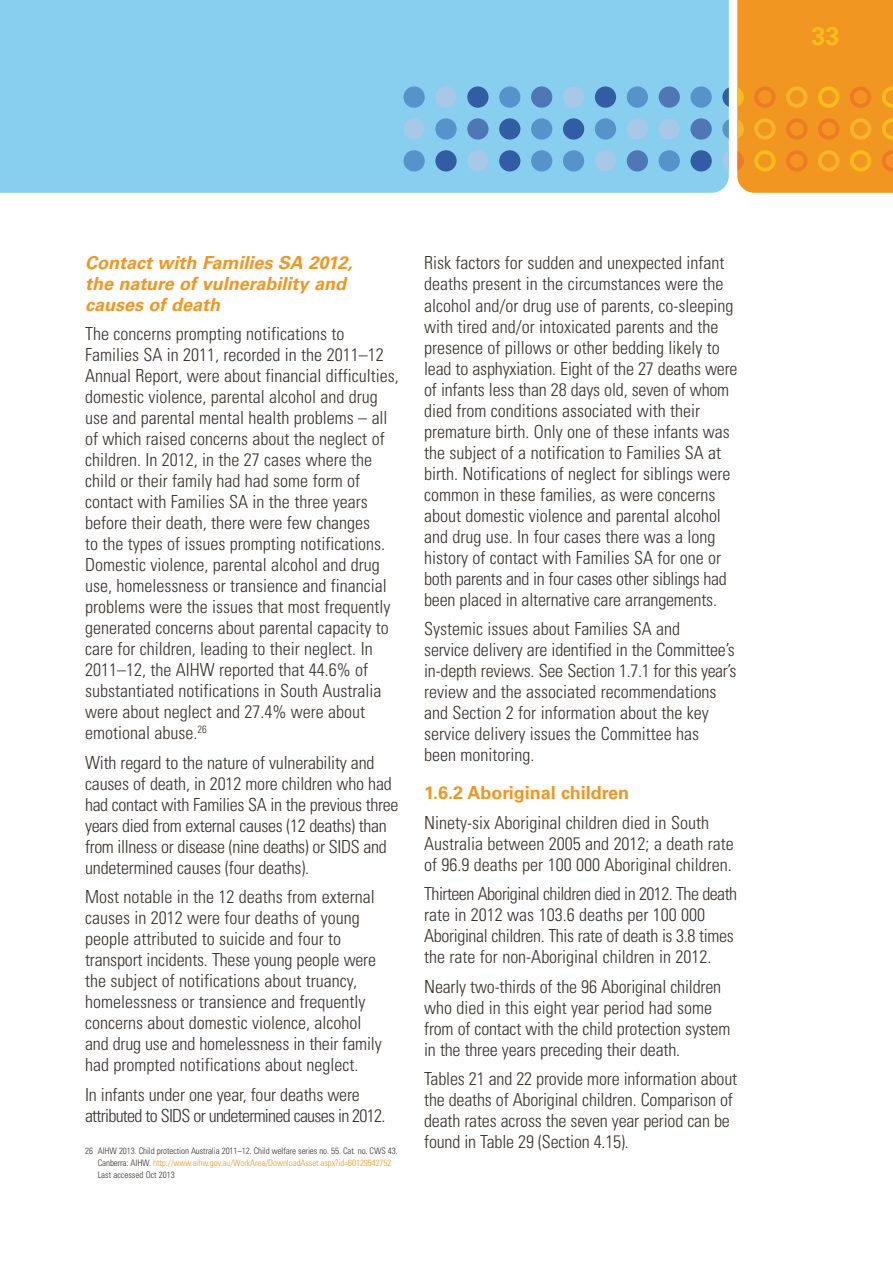
<style>
.page{position:relative;width:893px;height:1263px;background:#fff}
.page>*{position:absolute;margin:0;border:0;box-sizing:border-box;transform-origin:0 0}
.t1{font:700 25.5px "Univers";color:#f9bd1b}
.t2{font:300 condensed 18px/21px "Univers";color:#38322c}
.t3{font:300 condensed 18px/21px "Univers";letter-spacing:-.02em;color:#38322c}
.t4{font:300 condensed 18px/21px "Univers";letter-spacing:-.04em;color:#38322c}
.t5{font:italic 700 18px/21px "Univers";color:#f19620}
.t6{font:700 18px "Univers";color:#f19620}
.t7{font:300 condensed 9px/12px "Univers";letter-spacing:-.01em;color:#38322c}
.s1{color:#f19620}
</style>
<div class="page">
<div style="left:0;top:0;width:729px;height:193px;background:#88cfef"></div>
<div style="left:690px;top:150px;width:22px;height:21px;background:#325da5;border-radius:50%"></div>
<div style="left:659px;top:150px;width:21px;height:21px;background:#5693ca;border-radius:50%"></div>
<div style="left:627px;top:150px;width:21px;height:21px;background:#4f77b6;border-radius:50%"></div>
<div style="left:595px;top:150px;width:21px;height:21px;background:#a7c8e6;border-radius:50%"></div>
<div style="left:563px;top:150px;width:21px;height:21px;background:#5693ca;border-radius:50%"></div>
<div style="left:531px;top:150px;width:21px;height:21px;background:#5693ca;border-radius:50%"></div>
<div style="left:499px;top:150px;width:21px;height:21px;background:#325da5;border-radius:50%"></div>
<div style="left:467px;top:150px;width:22px;height:21px;background:#a7c8e6;border-radius:50%"></div>
<div style="left:435px;top:150px;width:22px;height:21px;background:#325da5;border-radius:50%"></div>
<div style="left:403px;top:150px;width:22px;height:21px;background:#5693ca;border-radius:50%"></div>
<div style="left:690px;top:118px;width:22px;height:22px;background:#4f77b6;border-radius:50%"></div>
<div style="left:659px;top:118px;width:21px;height:22px;background:#a7c8e6;border-radius:50%"></div>
<div style="left:627px;top:118px;width:21px;height:22px;background:#a7c8e6;border-radius:50%"></div>
<div style="left:595px;top:118px;width:21px;height:22px;background:#5693ca;border-radius:50%"></div>
<div style="left:563px;top:118px;width:21px;height:22px;background:#325da5;border-radius:50%"></div>
<div style="left:531px;top:118px;width:21px;height:22px;background:#5693ca;border-radius:50%"></div>
<div style="left:499px;top:118px;width:21px;height:22px;background:#325da5;border-radius:50%"></div>
<div style="left:467px;top:118px;width:22px;height:22px;background:#4f77b6;border-radius:50%"></div>
<div style="left:435px;top:118px;width:22px;height:22px;background:#5693ca;border-radius:50%"></div>
<div style="left:403px;top:118px;width:22px;height:22px;background:#a7c8e6;border-radius:50%"></div>
<div style="left:690px;top:86px;width:22px;height:22px;background:#5693ca;border-radius:50%"></div>
<div style="left:659px;top:86px;width:21px;height:22px;background:#4f77b6;border-radius:50%"></div>
<div style="left:627px;top:86px;width:21px;height:22px;background:#5693ca;border-radius:50%"></div>
<div style="left:595px;top:86px;width:21px;height:22px;background:#325da5;border-radius:50%"></div>
<div style="left:563px;top:86px;width:21px;height:22px;background:#a7c8e6;border-radius:50%"></div>
<div style="left:531px;top:86px;width:21px;height:22px;background:#4f77b6;border-radius:50%"></div>
<div style="left:499px;top:86px;width:21px;height:22px;background:#5693ca;border-radius:50%"></div>
<div style="left:467px;top:86px;width:22px;height:22px;background:#325da5;border-radius:50%"></div>
<div style="left:435px;top:86px;width:22px;height:22px;background:#a7c8e6;border-radius:50%"></div>
<div style="left:403px;top:86px;width:22px;height:22px;background:#5693ca;border-radius:50%"></div>
<svg style="left:722px;top:87px;width:7px;height:20px"></svg>
<svg style="left:722px;top:119px;width:7px;height:20px"></svg>
<svg style="left:722px;top:151px;width:7px;height:20px"></svg>
<svg style="left:737px;top:0;width:156px;height:193px;background:#f19721"></svg>
<div style="left:301px;top:74px;width:94px;height:110px;background:#88cfef"></div>
<h1 class="t1" style="left:811px;top:21px;width:30px">33</h1>
<p class="t5" style="left:85px;top:252px;width:269px">Contact with Families SA 2012, the nature of vulnerability and causes of death</p>
<p class="t2" style="left:85px;top:323px;width:315px">The concerns prompting notifications to Families SA in 2011, recorded in the 2011–12<br>Annual Report, were about financial difficulties, domestic violence, parental alcohol and drug use and parental mental health problems – all of which raised concerns about the neglect of children. In 2012, in the 27 cases where the child or their family had had some form of contact with Families SA in the three years before their death, there were few changes<br>to the types of issues prompting notifications.<br>Domestic violence, parental alcohol and drug use, homelessness or transience and financial problems were the issues that most frequently generated concerns about parental capacity to care for children, leading to their neglect. In 2011–12, the AIHW reported that 44.6% of substantiated notifications in South Australia were about neglect and 27.4% were about emotional abuse.<sup>26</sup></p>
<p class="t3" style="left:85px;top:752px;width:315px">With regard to the nature of vulnerability and causes of death, in 2012 more children who had had contact with Families SA in the previous three years died from external causes (12 deaths) than from illness or disease (nine deaths) or SIDS and undetermined causes (four deaths).</p>
<p class="t2" style="left:85px;top:886px;width:298px">Most notable in the 12 deaths from external causes in 2012 were four deaths of young people attributed to suicide and four to transport incidents. These young people were the subject of notifications about truancy, homelessness or transience and frequently concerns about domestic violence, alcohol and drug use and homelessness in their family had prompted notifications about neglect.</p>
<p class="t4" style="left:85px;top:1084px;width:302px">In infants under one year, four deaths were attributed to SIDS or undetermined causes in 2012.</p>
<p class="t7" style="left:98px;top:1145px;width:301px;text-indent:-13px">26 AIHW 2013. Child protection Australia 2011–12. Child welfare series no. 55. Cat. no. CWS 43.<br>Canberra: AIHW. <span class="s1">http://www.aihw.gov.au/WorkArea/DownloadAsset.aspx?id=60129542752<br></span>Last accessed Oct 2013</p>
<p class="t2" style="left:424px;top:253px;width:315px">Risk factors for sudden and unexpected infant deaths present in the circumstances were the alcohol and/or drug use of parents, co-sleeping with tired and/or intoxicated parents and the presence of pillows or other bedding likely to lead to asphyxiation. Eight of the 27 deaths were of infants less than 28 days old, seven of whom died from conditions associated with their premature birth. Only one of these infants was the subject of a notification to Families SA at birth. Notifications of neglect for siblings were common in these families, as were concerns about domestic violence and parental alcohol and drug use. In four cases there was a long history of contact with Families SA for one or both parents and in four cases other siblings had been placed in alternative care arrangements.</p>
<p class="t2" style="left:424px;top:618px;width:314px">Systemic issues about Families SA and<br>service delivery are identified in the Committee’s in-depth reviews. See Section 1.7.1 for this year’s review and the associated recommendations and Section 2 for information about the key service delivery issues the Committee has<br>been monitoring.</p>
<p class="t6" style="left:424px;top:782px;width:207px">1.6.2 Aboriginal children</p>
<p class="t2" style="left:424px;top:812px;width:311px">Ninety-six Aboriginal children died in South<br>Australia between 2005 and 2012; a death rate of 96.9 deaths per 100 000 Aboriginal children.</p>
<p class="t3" style="left:424px;top:883px;width:314px">Thirteen Aboriginal children died in 2012. The death rate in 2012 was 103.6 deaths per 100 000<br>Aboriginal children. This rate of death is 3.8 times the rate for non-Aboriginal children in 2012.</p>
<p class="t2" style="left:424px;top:976px;width:308px">Nearly two-thirds of the 96 Aboriginal children who died in this eight year period had some from of contact with the child protection system in the three years preceding their death.</p>
<p class="t2" style="left:424px;top:1068px;width:314px">Tables 21 and 22 provide more information about the deaths of Aboriginal children. Comparison of death rates across the seven year period can be found in Table 29 (Section 4.15).</p>
</div>
